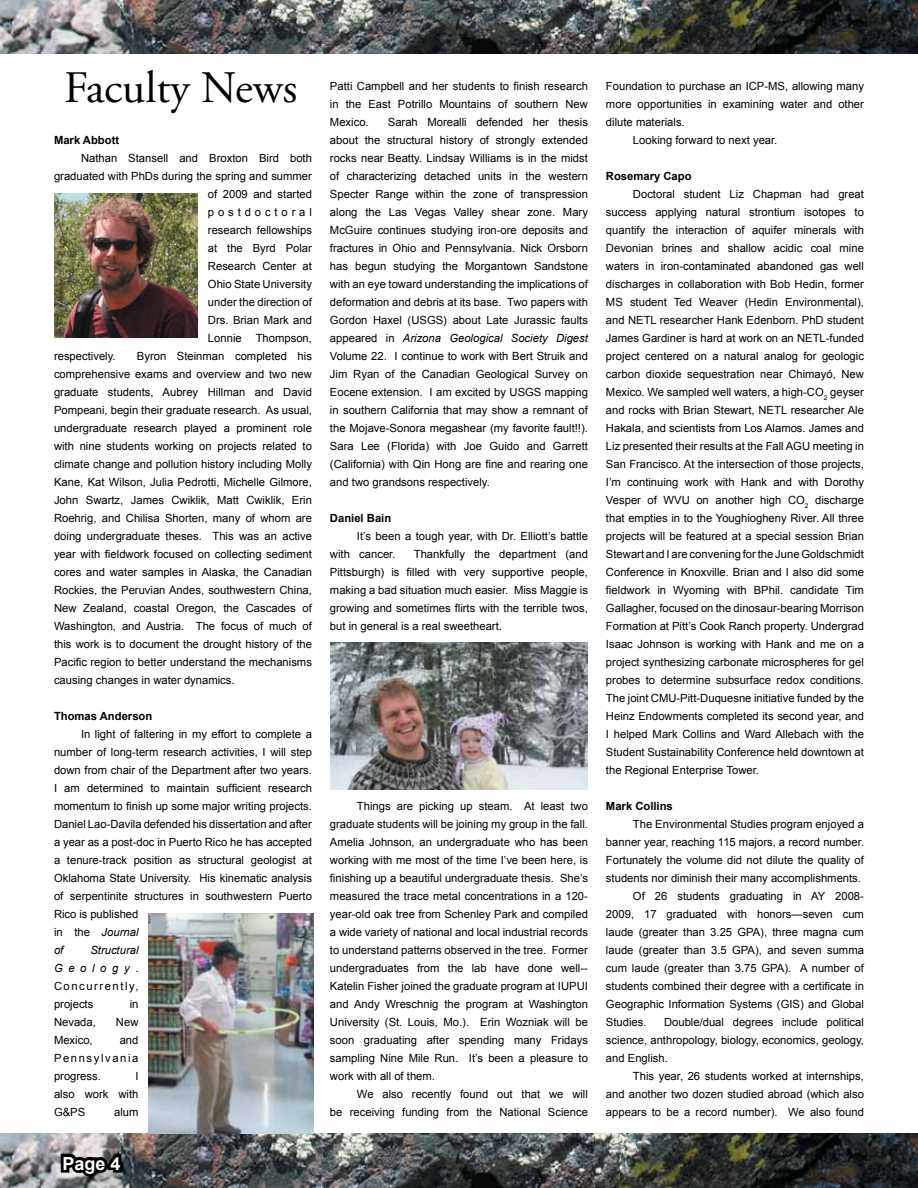
<style>
.page{position:relative;width:918px;height:1188px;background:#fff}
.page>*{position:absolute;margin:0;border:0;box-sizing:border-box;transform-origin:0 0}
.t1{font:45px "Adobe Garamond Pro";color:#000}
.t2{font:700 18px "Arial";color:#fff}
.t3{font:11.25px/18px "Arial";color:#000;text-align:justify}
.t4{font:700 11.25px "Arial";color:#000}
.t5{font:11.25px "Arial";letter-spacing:.345em;color:#000}
.s1{font-style:italic}
</style>
<div class="page">
<img style="left:0;top:0;width:918px;height:54px">
<img style="left:0;top:1134px;width:918px;height:54px">
<img style="left:330px;top:642px;width:258px;height:148px">
<img style="left:54px;top:194px;width:144px;height:144px">
<img style="left:148px;top:914px;width:166px;height:220px">
<svg style="left:58px;top:1133px;width:68px;height:49px;background:#747374"></svg>
<h1 class="t1" style="left:64px;top:60px;width:235px">Faculty News</h1>
<p class="t4" style="left:54px;top:134px;width:67px">Mark Abbott</p>
<p class="t3" style="left:81px;top:149px;width:233px">Nathan Stansell and Broxton Bird both</p>
<p class="t3" style="left:54px;top:167px;width:259px">graduated with PhDs during the spring and summer</p>
<p class="t3" style="left:208px;top:185px;width:105px">of 2009 and started</p>
<p class="t5" style="left:208px;top:206px;width:105px">postdoctoral</p>
<p class="t3" style="left:208px;top:221px;width:106px">research fellowships</p>
<p class="t3" style="left:208px;top:239px;width:106px">at the Byrd Polar</p>
<p class="t3" style="left:208px;top:257px;width:106px">Research Center at</p>
<p class="t3" style="left:208px;top:275px;width:106px">Ohio State University</p>
<p class="t3" style="left:208px;top:293px;width:106px">under the direction of</p>
<p class="t3" style="left:208px;top:311px;width:106px">Drs. Brian Mark and</p>
<p class="t3" style="left:208px;top:329px;width:106px">Lonnie Thompson,</p>
<p class="t3" style="left:54px;top:347px;width:63px">respectively.</p>
<p class="t3" style="left:54px;top:347px;width:260px;text-indent:83px">Byron Steinman completed his comprehensive exams and overview and two new graduate students, Aubrey Hillman and David Pompeani, begin their graduate research. As usual, undergraduate research played a prominent role with nine students working on projects related to climate change and pollution history including Molly Kane, Kat Wilson, Julia Pedrotti, Michelle Gilmore, John Swartz, James Cwiklik, Matt Cwiklik, Erin Roehrig, and Chilisa Shorten, many of whom are doing undergraduate theses. This was an active year with fieldwork focused on collecting sediment cores and water samples in Alaska, the Canadian Rockies, the Peruvian Andes, southwestern China, New Zealand, coastal Oregon, the Cascades of Washington, and Austria. The focus of much of this work is to document the drought history of the Pacific region to better understand the mechanisms causing changes in water dynamics.</p>
<p class="t4" style="left:54px;top:710px;width:100px">Thomas Anderson</p>
<p class="t3" style="left:54px;top:725px;width:260px;text-align:left;text-indent:27px">In light of faltering in my effort to complete a number of long-term research activities, I will step down from chair of the Department after two years.<br>I am determined to maintain sufficient research momentum to finish up some major writing projects.<br>Daniel Lao-Davila defended his dissertation and after a year as a post-doc in Puerto Rico he has accepted a tenure-track position as structural geologist at Oklahoma State University. His kinematic analysis of serpentinite structures in southwestern Puerto Rico is published<br>in the <span class="s1">Journal<br>of</span></p>
<p class="t3" style="left:54px;top:941px;width:86px;text-indent:36px"><span class="s1">Structural Geology</span>.<br>Concurrently, projects</p>
<p class="t3" style="left:130px;top:995px;width:10px">in</p>
<p class="t3" style="left:54px;top:1013px;width:43px">Nevada,</p>
<p class="t3" style="left:116px;top:1013px;width:24px">New</p>
<p class="t3" style="left:54px;top:1031px;width:40px">Mexico,</p>
<p class="t3" style="left:54px;top:1031px;width:86px;text-indent:66px">and Pennsylvania progress.</p>
<p class="t3" style="left:54px;top:1067px;width:86px;text-indent:81px">I also work with G&amp;PS</p>
<p class="t3" style="left:114px;top:1103px;width:26px">alum</p>
<h2 class="t2" style="left:62px;top:1153px;width:60px">Page 4</h2>
<p class="t3" style="left:330px;top:77px;width:259px">Patti Campbell and her students to finish research in the East Potrillo Mountains of southern New Mexico.</p>
<p class="t3" style="left:330px;top:113px;width:260px;text-indent:58px">Sarah Morealli defended her thesis about the structural history of strongly extended rocks near Beatty. Lindsay Williams is in the midst of characterizing detached units in the western Specter Range within the zone of transpression along the Las Vegas Valley shear zone. Mary McGuire continues studying iron-ore deposits and fractures in Ohio and Pennsylvania. Nick Orsborn has begun studying the Morgantown Sandstone with an eye toward understanding the implications of deformation and debris at its base. Two papers with Gordon Haxel (USGS) about Late Jurassic faults appeared in <span class="s1">Arizona Geological Society Digest </span>Volume 22. I continue to work with Bert Struik and Jim Ryan of the Canadian Geological Survey on Eocene extension. I am excited by USGS mapping in southern California that may show a remnant of the Mojave-Sonora megashear (my favorite fault!!).<br>Sara Lee (Florida) with Joe Guido and Garrett (California) with Qin Hong are fine and rearing one and two grandsons respectively.</p>
<p class="t4" style="left:330px;top:512px;width:63px">Daniel Bain</p>
<p class="t3" style="left:330px;top:527px;width:259px;text-indent:27px">It’s been a tough year, with Dr. Elliott’s battle with cancer.</p>
<p class="t3" style="left:330px;top:545px;width:259px;text-indent:84px">Thankfully the department (and Pittsburgh) is filled with very supportive people, making a bad situation much easier. Miss Maggie is growing and sometimes flirts with the terrible twos, but in general is a real sweetheart.</p>
<p class="t3" style="left:330px;top:797px;width:260px;text-indent:27px">Things are picking up steam. At least two graduate students will be joining my group in the fall.<br>Amelia Johnson, an undergraduate who has been working with me most of the time I’ve been here, is finishing up a beautiful undergraduate thesis. She’s measured the trace metal concentrations in a 120- year-old oak tree from Schenley Park and compiled a wide variety of national and local industrial records to understand patterns observed in the tree. Former undergraduates from the lab have done well-- Katelin Fisher joined the graduate program at IUPUI and Andy Wreschnig the program at Washington University (St. Louis, Mo.). Erin Wozniak will be soon graduating after spending many Fridays sampling Nine Mile Run. It’s been a pleasure to work with all of them.</p>
<p class="t3" style="left:330px;top:1085px;width:259px;text-align:right">We also recently found out that we will<br>be receiving funding from the National Science</p>
<p class="t3" style="left:606px;top:77px;width:259px">Foundation to purchase an ICP-MS, allowing many</p>
<p class="t3" style="left:606px;top:95px;width:259px">more opportunities in examining water and other</p>
<p class="t3" style="left:606px;top:113px;width:80px">dilute materials.</p>
<p class="t3" style="left:633px;top:131px;width:146px">Looking forward to next year.</p>
<p class="t4" style="left:606px;top:170px;width:87px">Rosemary Capo</p>
<p class="t3" style="left:606px;top:185px;width:260px;text-indent:27px">Doctoral student Liz Chapman had great success applying natural strontium isotopes to quantify the interaction of aquifer minerals with Devonian brines and shallow acidic coal mine waters in iron-contaminated abandoned gas well discharges in collaboration with Bob Hedin, former MS student Ted Weaver (Hedin Environmental), and NETL researcher Hank Edenborn. PhD student James Gardiner is hard at work on an NETL-funded project centered on a natural analog for geologic carbon dioxide sequestration near Chimayó, New Mexico. We sampled well waters, a high-CO<sub>2</sub> geyser and rocks with Brian Stewart, NETL researcher Ale Hakala, and scientists from Los Alamos. James and Liz presented their results at the Fall AGU meeting in San Francisco. At the intersection of those projects, I’m continuing work with Hank and with Dorothy Vesper of WVU on another high CO<sub>2</sub> discharge that empties in to the Youghiogheny River. All three projects will be featured at a special session Brian Stewart and I are convening for the June Goldschmidt Conference in Knoxville. Brian and I also did some fieldwork in Wyoming with BPhil. candidate Tim Gallagher, focused on the dinosaur-bearing Morrison Formation at Pitt’s Cook Ranch property. Undergrad Isaac Johnson is working with Hank and me on a project synthesizing carbonate microspheres for gel probes to determine subsurface redox conditions.<br>The joint CMU-Pitt-Duquesne initiative funded by the Heinz Endowments completed its second year, and I helped Mark Collins and Ward Allebach with the Student Sustainability Conference held downtown at the Regional Enterprise Tower.</p>
<p class="t4" style="left:606px;top:800px;width:68px">Mark Collins</p>
<p class="t3" style="left:633px;top:815px;width:232px">The Environmental Studies program enjoyed a</p>
<p class="t3" style="left:606px;top:833px;width:259px">banner year, reaching 115 majors, a record number.</p>
<p class="t3" style="left:606px;top:851px;width:259px">Fortunately the volume did not dilute the quality of</p>
<p class="t3" style="left:606px;top:869px;width:257px">students nor diminish their many accomplishments.</p>
<p class="t3" style="left:633px;top:887px;width:232px">Of 26 students graduating in AY 2008-</p>
<p class="t3" style="left:606px;top:905px;width:260px">2009, 17 graduated with honors—seven cum</p>
<p class="t3" style="left:606px;top:923px;width:259px">laude (greater than 3.25 GPA), three magna cum</p>
<p class="t3" style="left:606px;top:941px;width:259px">laude (greater than 3.5 GPA), and seven summa</p>
<p class="t3" style="left:606px;top:959px;width:260px">cum laude (greater than 3.75 GPA). A number of</p>
<p class="t3" style="left:606px;top:977px;width:259px">students combined their degree with a certificate in</p>
<p class="t3" style="left:606px;top:995px;width:259px">Geographic Information Systems (GIS) and Global</p>
<p class="t3" style="left:606px;top:1013px;width:42px">Studies.</p>
<p class="t3" style="left:606px;top:1013px;width:259px;text-indent:58px">Double/dual degrees include political science, anthropology, biology, economics, geology, and English.</p>
<p class="t3" style="left:606px;top:1067px;width:260px;text-indent:27px">This year, 26 students worked at internships, and another two dozen studied abroad (which also appears to be a record number). We also found</p>
</div>
